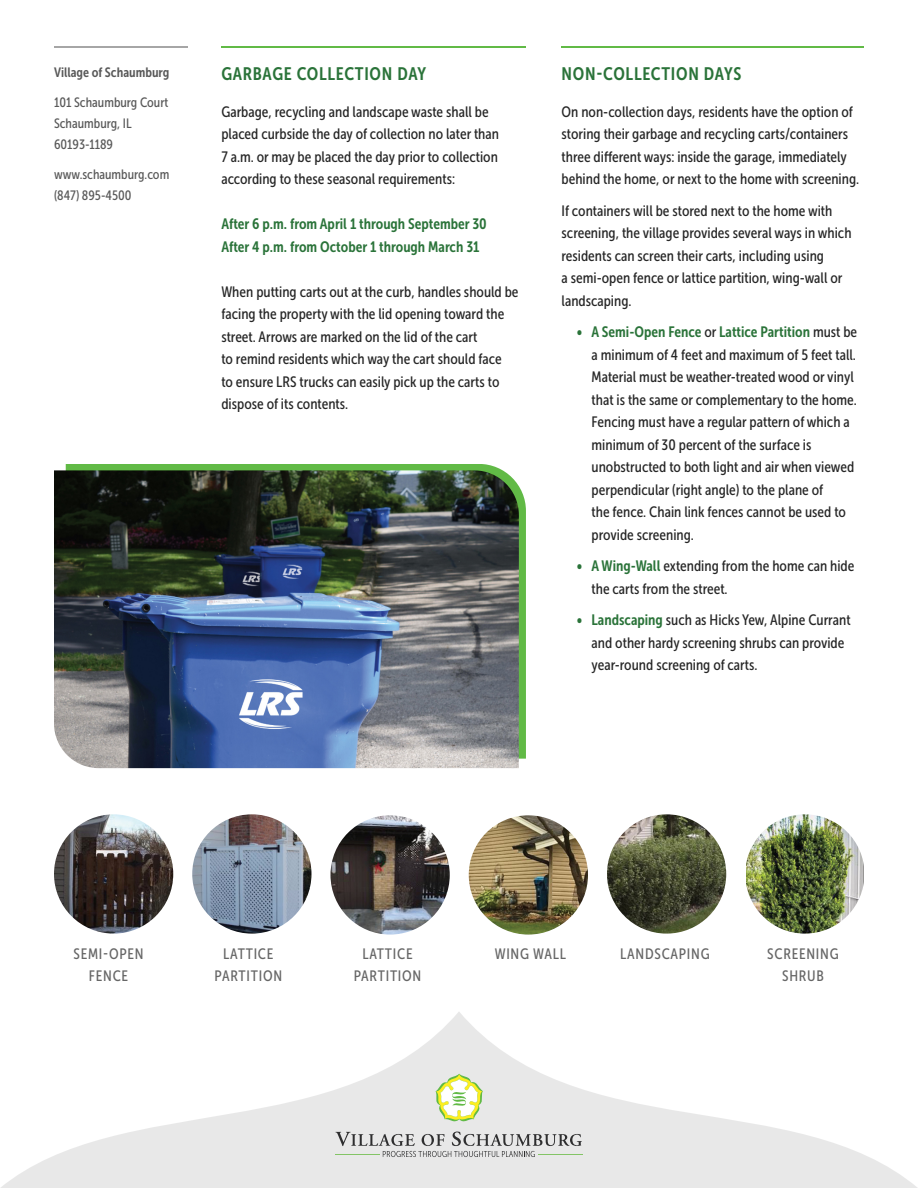
<style>
.page{position:relative;width:918px;height:1188px;background:#fff}
.page>*{position:absolute;margin:0;border:0;box-sizing:border-box;transform-origin:0 0}
.t1{font:18px "Museo Sans Cond 700";letter-spacing:.04em;color:#2a7339}
.t2{font:15px/22.5px "Museo Sans Cond 500";color:#262626}
.t3{font:15px/22.5px "Museo Sans Cond 700";color:#2a7339}
.t4{font:15px/22.5px "Museo Sans Cond 500";letter-spacing:.05em;color:#666;text-align:center}
.t5{font:13.5px/21px "Museo Sans Cond 500";color:#595959}
.t6{font:13.5px "Museo Sans Cond 700";color:#595959}
.s1{font-family:"Museo Sans Cond 500";color:#262626}
.s2{font-family:"Museo Sans Cond 700";color:#2a7339}
</style>
<div class="page">
<svg style="left:1px;top:1012px;width:916px;height:176px"></svg>
<hr style="left:221px;top:47px;width:305px;height:1px;background:#61ba46">
<hr style="left:562px;top:47px;width:302px;height:1px;background:#61ba46">
<img style="left:54px;top:814px;width:119px;height:120px;border-radius:50%">
<img style="left:330px;top:815px;width:120px;height:120px;border-radius:50%">
<img style="left:607px;top:814px;width:119px;height:120px;border-radius:50%">
<img style="left:192px;top:814px;width:120px;height:120px;border-radius:50%">
<img style="left:469px;top:815px;width:119px;height:120px;border-radius:50%">
<img style="left:746px;top:814px;width:117px;height:120px;border-radius:50%">
<svg style="left:66px;top:464px;width:460px;height:295px;background:#6dbf54"></svg>
<img style="left:54px;top:470px;width:465px;height:298px">
<hr style="left:54px;top:47px;width:133px;height:1px;background:#a6a6a6">
<svg style="left:336px;top:1132px;width:246px;height:25px;background:#c4c5c4"></svg>
<hr style="left:336px;top:1155px;width:44px;height:1px;background:#83c466">
<hr style="left:538px;top:1155px;width:44px;height:1px;background:#83c466">
<svg style="left:436px;top:1074px;width:48px;height:49px"></svg>
<p class="t6" style="left:54px;top:67px;width:117px">Village of Schaumburg</p>
<p class="t5" style="left:54px;top:93px;width:116px">101 Schaumburg Court<br>Schaumburg, IL<br>60193-1189</p>
<p class="t5" style="left:54px;top:165px;width:117px">www.schaumburg.com (847) 895-4500</p>
<p class="t1" style="left:221px;top:67px;width:206px">GARBAGE COLLECTION DAY</p>
<p class="t1" style="left:562px;top:67px;width:181px">NON-COLLECTION DAYS</p>
<p class="t2" style="left:221px;top:102px;width:279px">Garbage, recycling and landscape waste shall be placed curbside the day of collection no later than 7 a.m. or may be placed the day prior to collection according to these seasonal requirements:</p>
<p class="t3" style="left:221px;top:214px;width:267px">After 6 p.m. from April 1 through September 30<br>After 4 p.m. from October 1 through March 31</p>
<p class="t2" style="left:221px;top:282px;width:299px">When putting carts out at the curb, handles should be facing the property with the lid opening toward the street. Arrows are marked on the lid of the cart<br>to remind residents which way the cart should face<br>to ensure LRS trucks can easily pick up the carts to dispose of its contents.</p>
<p class="t2" style="left:562px;top:102px;width:299px">On non-collection days, residents have the option of storing their garbage and recycling carts/containers three different ways: inside the garage, immediately behind the home, or next to the home with screening.</p>
<p class="t2" style="left:562px;top:201px;width:291px">If containers will be stored next to the home with screening, the village provides several ways in which residents can screen their carts, including using<br>a semi-open fence or lattice partition, wing-wall or landscaping.</p>
<p class="t3" style="left:577px;top:322px;width:282px">• A Semi-Open Fence <span class="s1">or</span> Lattice Partition <span class="s1">must be</span></p>
<p class="t2" style="left:592px;top:345px;width:267px">a minimum of 4 feet and maximum of 5 feet tall.<br>Material must be weather-treated wood or vinyl that is the same or complementary to the home.<br>Fencing must have a regular pattern of which a minimum of 30 percent of the surface is unobstructed to both light and air when viewed perpendicular (right angle) to the plane of<br>the fence. Chain link fences cannot be used to provide screening.</p>
<p class="t2" style="left:592px;top:556px;width:264px;text-indent:-15px"><span class="s2">• A Wing-Wall</span> extending from the home can hide the carts from the street.</p>
<p class="t2" style="left:592px;top:610px;width:261px;text-indent:-15px"><span class="s2">• Landscaping</span> such as Hicks Yew, Alpine Currant and other hardy screening shrubs can provide year-round screening of carts.</p>
<p class="t4" style="left:74px;top:944px;width:71px">SEMI-OPEN<br>FENCE</p>
<p class="t4" style="left:354px;top:944px;width:69px">LATTICE<br>PARTITION</p>
<p class="t4" style="left:223px;top:944px;width:52px">LATTICE</p>
<p class="t4" style="left:620px;top:944px;width:91px">LANDSCAPING</p>
<p class="t4" style="left:215px;top:966px;width:69px">PARTITION</p>
<p class="t4" style="left:495px;top:944px;width:73px">WING WALL</p>
<p class="t4" style="left:767px;top:944px;width:73px">SCREENING<br>SHRUB</p>
</div>
